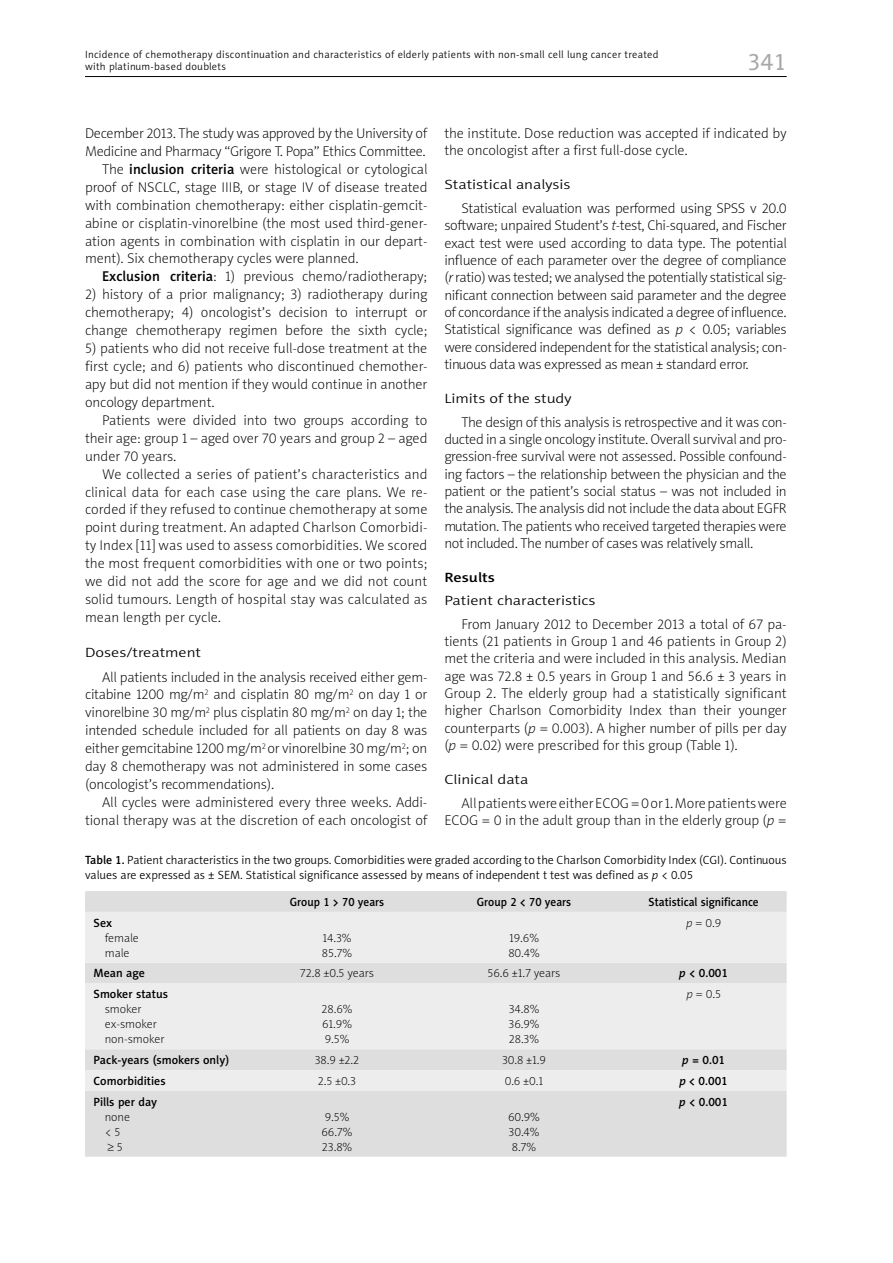
<style>
.page{position:relative;width:893px;height:1263px;background:#fff}
.page>*{position:absolute;margin:0;border:0;box-sizing:border-box;transform-origin:0 0}
.t1{font:24px "Naomi Sans EFN";color:#a8a8a7}
.t2{font:14.25px/17.4px "Naomi Sans EFN Thin";color:#000;text-align:justify}
.t3{font:14.25px "Naomi Sans EFN Thin";letter-spacing:-.02em;color:#000}
.t4{font:13.5px "Naomi Sans EFN Light";color:#000;scale:1.2 1}
.t5{font:13.5px "Naomi Sans EFN Medium";color:#000;scale:1.2 1}
.t6{font:12px/15px "Naomi Sans EFN Light";color:#000}
.t7{font:12px/15px "Naomi Sans EFN Thin";color:#000}
.t8{font:12px "Naomi Sans EFN Medium";color:#000}
.t9{font:12px "Naomi Sans EFN Medium";color:#000;scale:.95 1}
.t10{font:10.5px/12.6px "Naomi Sans EFN Light";letter-spacing:.03em;color:#000}
.s1{font-style:italic}
.s2{font-family:"Naomi Sans EFN Medium"}
</style>
<div class="page">
<hr style="left:85px;top:76px;width:702px;height:1px;background:#000">
<div style="left:85px;top:891px;width:702px;height:266px;background:#dedede"></div>
<svg style="left:85px;top:912px;width:702px;height:179px;background:#e9e9e9"></svg>
<p class="t10" style="left:85px;top:48px;width:575px">Incidence of chemotherapy discontinuation and characteristics of elderly patients with non-small cell lung cancer treated with platinum-based doublets</p>
<h1 class="t1" style="left:747px;top:47px;width:41px">341</h1>
<p class="t2" style="left:444px;top:125px;width:344px">the institute. Dose reduction was accepted if indicated by the oncologist after a first full-dose cycle.</p>
<p class="t4" style="left:444px;top:177px;width:107px">Statistical analysis</p>
<p class="t2" style="left:444px;top:200px;width:344px;text-indent:17px">Statistical evaluation was performed using SPSS v 20.0 software; unpaired Student’s <span class="s1">t</span>-test, Chi-squared, and Fischer exact test were used according to data type. The potential influence of each parameter over the degree of compliance (<span class="s1">r</span> ratio) was tested; we analysed the potentially statistical sig&shy;nificant connection between said parameter and the degree of concordance if the analysis indicated a degree of influence.<br>Statistical significance was defined as <span class="s1">p</span> &lt; 0.05; variables were considered independent for the statistical analysis; con&shy;tinuous data was expressed as mean ± standard error.</p>
<p class="t4" style="left:444px;top:391px;width:108px">Limits of the study</p>
<p class="t2" style="left:444px;top:413px;width:344px;text-indent:17px">The design of this analysis is retrospective and it was con&shy;ducted in a single oncology institute. Overall survival and pro&shy;gression-free survival were not assessed. Possible confound&shy;ing factors – the relationship between the physician and the patient or the patient’s social status – was not included in the analysis. The analysis did not include the data about EGFR mutation. The patients who received targeted therapies were not included. The number of cases was relatively small.</p>
<p class="t5" style="left:444px;top:569px;width:44px">Results</p>
<p class="t4" style="left:444px;top:593px;width:128px">Patient characteristics</p>
<p class="t2" style="left:444px;top:615px;width:344px;text-indent:17px">From January 2012 to December 2013 a total of 67 pa&shy;tients (21 patients in Group 1 and 46 patients in Group 2) met the criteria and were included in this analysis. Median age was 72.8 ± 0.5 years in Group 1 and 56.6 ± 3 years in Group 2. The elderly group had a statistically significant higher Charlson Comorbidity Index than their younger counterparts (<span class="s1">p</span> = 0.003). A higher number of pills per day (<span class="s1">p</span> = 0.02) were prescribed for this group (Table 1).</p>
<p class="t4" style="left:444px;top:772px;width:71px">Clinical data</p>
<p class="t2" style="left:444px;top:794px;width:344px;text-align:right">All patients were either ECOG = 0 or 1. More patients were<br>ECOG = 0 in the adult group than in the elderly group (<span class="s1">p</span> =</p>
<p class="t6" style="left:85px;top:852px;width:703px"><span class="s2">Table 1.</span> Patient characteristics in the two groups. Comorbidities were graded according to the Charlson Comorbidity Index (CGI). Continuous values are expressed as ± SEM. Statistical significance assessed by means of independent t test was defined as <span class="s1">p</span> &lt; 0.05</p>
<p class="t9" style="left:290px;top:895px;width:101px">Group 1 &gt; 70 years</p>
<p class="t9" style="left:477px;top:895px;width:101px">Group 2 &lt; 70 years</p>
<p class="t9" style="left:649px;top:895px;width:117px">Statistical significance</p>
<p class="t8" style="left:94px;top:915px;width:20px">Sex</p>
<p class="t7" style="left:105px;top:930px;width:36px">female male</p>
<p class="t7" style="left:322px;top:930px;width:32px">14.3%<br>85.7%</p>
<p class="t7" style="left:508px;top:930px;width:33px">19.6%<br>80.4%</p>
<p class="t3" style="left:85px;top:125px;width:344px">December 2013. The study was approved by the University of</p>
<p class="t3" style="left:85px;top:143px;width:342px">Medicine and Pharmacy “Grigore T. Popa” Ethics Committee.</p>
<p class="t2" style="left:102px;top:160px;width:327px">The <span class="s2">inclusion criteria</span> were histological or cytological</p>
<p class="t2" style="left:85px;top:178px;width:344px">proof of NSCLC, stage IIIB, or stage IV of disease treated</p>
<p class="t2" style="left:85px;top:196px;width:344px">with combination chemotherapy: either cisplatin-gemcit-</p>
<p class="t2" style="left:85px;top:214px;width:344px">abine or cisplatin-vinorelbine (the most used third-gener-</p>
<p class="t2" style="left:85px;top:232px;width:344px">ation agents in combination with cisplatin in our depart-</p>
<p class="t2" style="left:85px;top:250px;width:275px">ment). Six chemotherapy cycles were planned.</p>
<p class="t2" style="left:102px;top:268px;width:327px"><span class="s2">Exclusion criteria</span>: 1) previous chemo/radiotherapy;</p>
<p class="t2" style="left:85px;top:286px;width:344px;line-height:18px">2) history of a prior malignancy; 3) radiotherapy during chemotherapy; 4) oncologist’s decision to interrupt or change chemotherapy regimen before the sixth cycle;</p>
<p class="t2" style="left:85px;top:339px;width:344px;line-height:18px">5) patients who did not receive full-dose treatment at the first cycle; and 6) patients who discontinued chemother&shy;apy but did not mention if they would continue in another oncology department.</p>
<p class="t2" style="left:85px;top:411px;width:344px;line-height:18px;text-indent:17px">Patients were divided into two groups according to their age: group 1 – aged over 70 years and group 2 – aged under 70 years.</p>
<p class="t2" style="left:85px;top:465px;width:344px;line-height:18px;text-indent:17px">We collected a series of patient’s characteristics and clinical data for each case using the care plans. We re&shy;corded if they refused to continue chemotherapy at some point during treatment. An adapted Charlson Comorbidi&shy;ty Index [11] was used to assess comorbidities. We scored the most frequent comorbidities with one or two points; we did not add the score for age and we did not count solid tumours. Length of hospital stay was calculated as mean length per cycle.</p>
<p class="t4" style="left:85px;top:645px;width:98px">Doses/treatment</p>
<p class="t2" style="left:85px;top:668px;width:344px;line-height:18px;text-indent:17px">All patients included in the analysis received either gem&shy;citabine 1200 mg/m<sup>2</sup> and cisplatin 80 mg/m<sup>2</sup> on day 1 or vinorelbine 30 mg/m<sup>2</sup> plus cisplatin 80 mg/m<sup>2</sup> on day 1; the intended schedule included for all patients on day 8 was either gemcitabine 1200 mg/m<sup>2</sup> or vinorelbine 30 mg/m<sup>2</sup>; on day 8 chemotherapy was not administered in some cases (oncologist’s recommendations).</p>
<p class="t2" style="left:85px;top:793px;width:344px;line-height:18px;text-align:right">All cycles were administered every three weeks. Addi&shy;tional therapy was at the discretion of each oncologist of</p>
<p class="t7" style="left:686px;top:915px;width:37px"><span class="s1">p</span> = 0.9</p>
<p class="t8" style="left:94px;top:966px;width:53px">Mean age</p>
<p class="t7" style="left:300px;top:966px;width:76px">72.8 ±0.5 years</p>
<p class="t7" style="left:488px;top:966px;width:74px">56.6 ±1.7 years</p>
<p class="t8" style="left:679px;top:966px;width:50px"><span class="s1">p</span> &lt; 0.001</p>
<p class="t8" style="left:94px;top:987px;width:76px">Smoker status</p>
<p class="t7" style="left:105px;top:1002px;width:61px">smoker ex-smoker non-smoker</p>
<p class="t7" style="left:322px;top:1002px;width:32px;text-align:justify">28.6% 61.9% 9.5%</p>
<p class="t7" style="left:508px;top:1002px;width:32px;text-align:justify">34.8% 36.9% 28.3%</p>
<p class="t7" style="left:686px;top:987px;width:36px"><span class="s1">p</span> = 0.5</p>
<p class="t8" style="left:94px;top:1053px;width:137px">Pack-years (smokers only)</p>
<p class="t7" style="left:315px;top:1052px;width:46px">38.9 ±2.2</p>
<p class="t7" style="left:502px;top:1052px;width:45px">30.8 ±1.9</p>
<p class="t8" style="left:682px;top:1053px;width:45px"><span class="s1">p</span> = 0.01</p>
<p class="t8" style="left:94px;top:1074px;width:74px">Comorbidities</p>
<p class="t7" style="left:318px;top:1073px;width:40px">2.5 ±0.3</p>
<p class="t7" style="left:505px;top:1073px;width:40px">0.6 ±0.1</p>
<p class="t8" style="left:679px;top:1074px;width:50px"><span class="s1">p</span> &lt; 0.001</p>
<p class="t8" style="left:94px;top:1094px;width:65px">Pills per day</p>
<p class="t7" style="left:105px;top:1109px;width:27px">none &lt; 5<br>≥ 5</p>
<p class="t7" style="left:321px;top:1109px;width:32px">9.5%<br>66.7%<br>23.8%</p>
<p class="t7" style="left:508px;top:1109px;width:33px;text-align:justify">60.9% 30.4% 8.7%</p>
<p class="t8" style="left:679px;top:1094px;width:50px"><span class="s1">p</span> &lt; 0.001</p>
</div>
